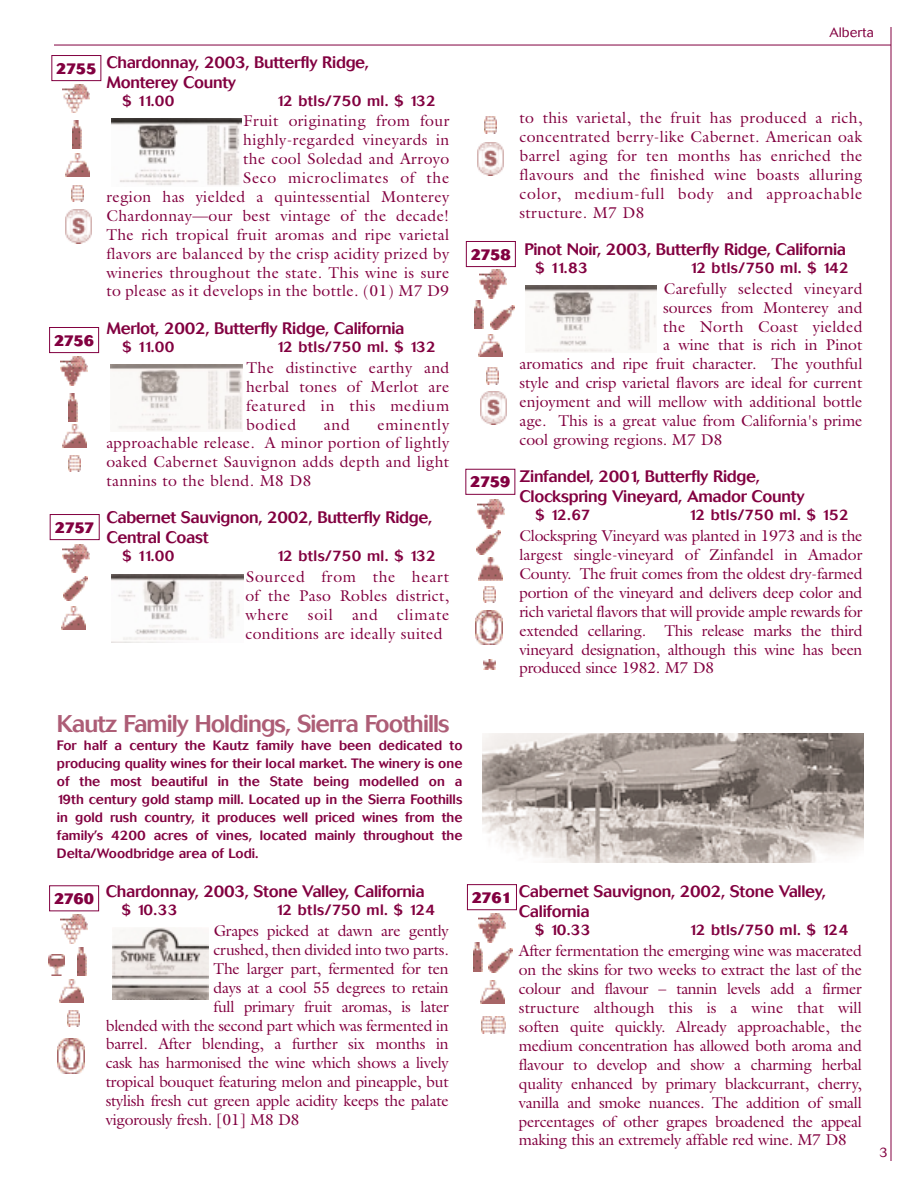
<style>
.page{position:relative;width:918px;height:1188px;background:#fff}
.page>*{position:absolute;margin:0;border:0;box-sizing:border-box;transform-origin:0 0}
.t1{font:500 24px "Cosmos";letter-spacing:-.04em;color:#ad5d76}
.t2{font:500 16.5px/19.8px "Cosmos";letter-spacing:-.02em;color:#820040}
.t3{font:15.75px/18.9px "Galliard";color:#820040;text-align:justify}
.t4{font:15.75px/18.9px "Galliard";letter-spacing:.02em;color:#820040;text-align:right}
.t5{font:500 15px "Cosmos";letter-spacing:.025em;color:#820040}
.t6{font:800 15px "Cosmos";letter-spacing:-.04em;color:#820040}
.t7{font:500 13.5px/18px "Cosmos";color:#820040;text-align:justify}
.t8{font:300 13.5px "Cosmos";color:#820040}
</style>
<div class="page">
<img style="left:112px;top:927px;width:96px;height:72px">
<hr style="left:54px;top:45px;width:837px;height:1px;background:#820040">
<hr style="left:891px;top:27px;width:1px;height:1134px;background:#820040">
<div style="left:521px;top:284px;width:141px;height:70px;background:linear-gradient(to bottom,#f4f3f2,#fff)"></div>
<img style="left:526px;top:286px;width:130px;height:67px">
<div style="left:108px;top:573px;width:136px;height:70px;background:linear-gradient(to bottom,#fff,#fff)"></div>
<img style="left:111px;top:575px;width:132px;height:68px">
<svg style="left:110px;top:364px;width:133px;height:6px"></svg>
<img style="left:111px;top:365px;width:132px;height:66px">
<img style="left:111px;top:118px;width:131px;height:68px">
<div style="left:49px;top:327px;width:50px;height:26px;border:1px solid #820040"></div>
<div style="left:49px;top:885px;width:50px;height:26px;border:1px solid #820040"></div>
<div style="left:465px;top:469px;width:50px;height:26px;border:1px solid #820040"></div>
<div style="left:50px;top:514px;width:50px;height:26px;border:1px solid #820040"></div>
<div style="left:467px;top:884px;width:50px;height:26px;border:1px solid #820040"></div>
<div style="left:51px;top:55px;width:50px;height:26px;border:1px solid #820040"></div>
<div style="left:466px;top:241px;width:50px;height:26px;border:1px solid #820040"></div>
<img style="left:62px;top:84px;width:27px;height:29px">
<img style="left:73px;top:120px;width:9px;height:29px">
<img style="left:65px;top:154px;width:24px;height:22px">
<img style="left:72px;top:185px;width:12px;height:17px">
<img style="left:61px;top:357px;width:27px;height:28px">
<img style="left:69px;top:393px;width:9px;height:29px">
<img style="left:62px;top:425px;width:24px;height:22px">
<img style="left:68px;top:455px;width:12px;height:17px">
<img style="left:63px;top:544px;width:27px;height:29px">
<img style="left:63px;top:577px;width:24px;height:24px">
<img style="left:61px;top:607px;width:24px;height:22px">
<img style="left:485px;top:117px;width:12px;height:16px">
<img style="left:479px;top:270px;width:27px;height:28px">
<img style="left:474px;top:300px;width:9px;height:29px">
<img style="left:490px;top:306px;width:25px;height:24px">
<img style="left:479px;top:334px;width:24px;height:23px">
<img style="left:487px;top:368px;width:12px;height:16px">
<img style="left:478px;top:500px;width:27px;height:28px">
<img style="left:477px;top:530px;width:24px;height:24px">
<img style="left:478px;top:558px;width:24px;height:22px">
<img style="left:475px;top:610px;width:27px;height:35px">
<img style="left:484px;top:586px;width:12px;height:17px">
<svg style="left:484px;top:659px;width:12px;height:11px"></svg>
<img style="left:60px;top:915px;width:27px;height:28px">
<img style="left:48px;top:955px;width:17px;height:21px">
<img style="left:77px;top:947px;width:9px;height:29px">
<img style="left:59px;top:980px;width:24px;height:22px">
<img style="left:58px;top:1039px;width:27px;height:34px">
<img style="left:67px;top:1010px;width:12px;height:17px">
<img style="left:478px;top:914px;width:27px;height:28px">
<img style="left:473px;top:943px;width:9px;height:28px">
<img style="left:488px;top:949px;width:24px;height:24px">
<img style="left:480px;top:981px;width:24px;height:22px">
<img style="left:481px;top:1017px;width:24px;height:16px">
<img style="left:66px;top:210px;width:25px;height:33px">
<img style="left:478px;top:142px;width:25px;height:33px">
<img style="left:481px;top:392px;width:25px;height:33px">
<img style="left:482px;top:734px;width:382px;height:128px">
<p class="t6" style="left:56px;top:63px;width:42px">2755</p>
<p class="t6" style="left:54px;top:335px;width:42px">2756</p>
<p class="t6" style="left:55px;top:522px;width:41px">2757</p>
<p class="t2" style="left:106px;top:54px;width:264px">Chardonnay, 2003, Butterfly Ridge,<br>Monterey County</p>
<p class="t5" style="left:122px;top:95px;width:54px">$ 11.00</p>
<p class="t5" style="left:277px;top:95px;width:161px">12 btls/750 ml. $ 132</p>
<p class="t4" style="left:106px;top:113px;width:344px">Fruit originating from four<br>highly-regarded vineyards in<br>the cool Soledad and Arroyo<br>Seco microclimates of the<br>region has yielded a quintessential Monterey Chardonnay—our best vintage of the decade!<br>The rich tropical fruit aromas and ripe varietal flavors are balanced by the crisp acidity prized by wineries throughout the state. This wine is sure to please as it develops in the bottle. (01) M7 D9</p>
<p class="t2" style="left:106px;top:320px;width:300px">Merlot, 2002, Butterfly Ridge, California</p>
<p class="t5" style="left:122px;top:341px;width:54px">$ 11.00</p>
<p class="t5" style="left:277px;top:341px;width:161px">12 btls/750 ml. $ 132</p>
<p class="t3" style="left:246px;top:360px;width:205px">The distinctive earthy and herbal tones of Merlot are featured in this medium bodied</p>
<p class="t3" style="left:106px;top:416px;width:344px;text-indent:271px">eminently approachable release. A minor portion of lightly oaked Cabernet Sauvignon adds depth and light tannins to the blend. M8 D8</p>
<p class="t2" style="left:106px;top:509px;width:327px">Cabernet Sauvignon, 2002, Butterfly Ridge,<br>Central Coast</p>
<p class="t5" style="left:122px;top:551px;width:54px">$ 11.00</p>
<p class="t5" style="left:277px;top:551px;width:161px">12 btls/750 ml. $ 132</p>
<p class="t3" style="left:245px;top:569px;width:205px">Sourced from the heart of the Paso Robles district, where soil and climate conditions are ideally suited</p>
<p class="t3" style="left:324px;top:416px;width:27px">and</p>
<p class="t8" style="left:830px;top:28px;width:46px">Alberta</p>
<p class="t6" style="left:471px;top:249px;width:42px">2758</p>
<p class="t6" style="left:470px;top:477px;width:42px">2759</p>
<p class="t3" style="left:520px;top:110px;width:344px">to this varietal, the fruit has produced a rich, concentrated berry-like Cabernet. American oak barrel aging for ten months has enriched the flavours and the finished wine boasts alluring color, medium-full body and approachable structure. M7 D8</p>
<p class="t2" style="left:525px;top:241px;width:323px">Pinot Noir, 2003, Butterfly Ridge, California</p>
<p class="t5" style="left:535px;top:263px;width:54px">$ 11.83</p>
<p class="t5" style="left:690px;top:263px;width:161px">12 btls/750 ml. $ 142</p>
<p class="t4" style="left:664px;top:281px;width:200px">Carefully selected vineyard</p>
<p class="t3" style="left:663px;top:299px;width:201px">sources from Monterey and</p>
<p class="t4" style="left:663px;top:318px;width:201px">the North Coast yielded</p>
<p class="t3" style="left:663px;top:337px;width:201px">a wine that is rich in Pinot</p>
<p class="t3" style="left:520px;top:356px;width:344px">aromatics and ripe fruit character. The youthful</p>
<p class="t3" style="left:520px;top:375px;width:344px">style and crisp varietal flavors are ideal for current</p>
<p class="t3" style="left:520px;top:394px;width:344px">enjoyment and will mellow with additional bottle</p>
<p class="t3" style="left:520px;top:413px;width:344px">age. This is a great value from California's prime</p>
<p class="t3" style="left:520px;top:432px;width:204px">cool growing regions. M7 D8</p>
<p class="t2" style="left:520px;top:468px;width:287px">Zinfandel, 2001, Butterfly Ridge,<br>Clockspring Vineyard, Amador County</p>
<p class="t5" style="left:535px;top:509px;width:57px">$ 12.67</p>
<p class="t5" style="left:689px;top:509px;width:162px">12 btls/750 ml. $ 152</p>
<p class="t3" style="left:520px;top:528px;width:345px">Clockspring Vineyard was planted in 1973 and is the largest single-vineyard of Zinfandel in Amador County. The fruit comes from the oldest dry-farmed portion of the vineyard and delivers deep color and rich varietal flavors that will provide ample rewards for extended cellaring. This release marks the third vineyard designation, although this wine has been produced since 1982. M7 D8</p>
<h1 class="t1" style="left:57px;top:715px;width:394px">Kautz Family Holdings, Sierra Foothills</h1>
<p class="t7" style="left:57px;top:737px;width:407px">For half a century the Kautz family have been dedicated to producing quality wines for their local market. The winery is one of the most beautiful in the State being modelled on a 19th century gold stamp mill. Located up in the Sierra Foothills in gold rush country, it produces well priced wines from the family’s 4200 acres of vines, located mainly throughout the Delta/Woodbridge area of Lodi.</p>
<p class="t6" style="left:54px;top:893px;width:42px">2760</p>
<p class="t2" style="left:106px;top:883px;width:320px">Chardonnay, 2003, Stone Valley, California</p>
<p class="t5" style="left:122px;top:905px;width:57px">$ 10.33</p>
<p class="t5" style="left:276px;top:905px;width:161px">12 btls/750 ml. $ 124</p>
<p class="t3" style="left:214px;top:923px;width:236px">Grapes picked at dawn are gently</p>
<p class="t3" style="left:214px;top:942px;width:237px">crushed, then divided into two parts.</p>
<p class="t3" style="left:214px;top:961px;width:237px">The larger part, fermented for ten</p>
<p class="t3" style="left:214px;top:980px;width:237px">days at a cool 55 degrees to retain</p>
<p class="t3" style="left:214px;top:998px;width:237px">full primary fruit aromas, is later</p>
<p class="t3" style="left:106px;top:1017px;width:345px">blended with the second part which was fermented in</p>
<p class="t3" style="left:106px;top:1036px;width:344px">barrel. After blending, a further six months in</p>
<p class="t3" style="left:106px;top:1055px;width:344px">cask has harmonised the wine which shows a lively</p>
<p class="t3" style="left:106px;top:1074px;width:344px">tropical bouquet featuring melon and pineapple, but</p>
<p class="t3" style="left:106px;top:1093px;width:344px">stylish fresh cut green apple acidity keeps the palate</p>
<p class="t3" style="left:106px;top:1112px;width:195px">vigorously fresh. [01] M8 D8</p>
<p class="t6" style="left:472px;top:892px;width:42px">2761</p>
<p class="t2" style="left:519px;top:883px;width:308px">Cabernet Sauvignon, 2002, Stone Valley,<br>California</p>
<p class="t5" style="left:535px;top:925px;width:57px">$ 10.33</p>
<p class="t5" style="left:689px;top:925px;width:161px">12 btls/750 ml. $ 124</p>
<p class="t3" style="left:519px;top:943px;width:344px">After fermentation the emerging wine was macerated on the skins for two weeks to extract the last of the colour and flavour – tannin levels add a firmer structure although this is a wine that will soften quite quickly. Already approachable, the medium concentration has allowed both aroma and flavour to develop and show a charming herbal quality enhanced by primary blackcurrant, cherry, vanilla and smoke nuances. The addition of small percentages of other grapes broadened the appeal making this an extremely affable red wine. M7 D8</p>
<p class="t8" style="left:879px;top:1147px;width:10px">3</p>
</div>
